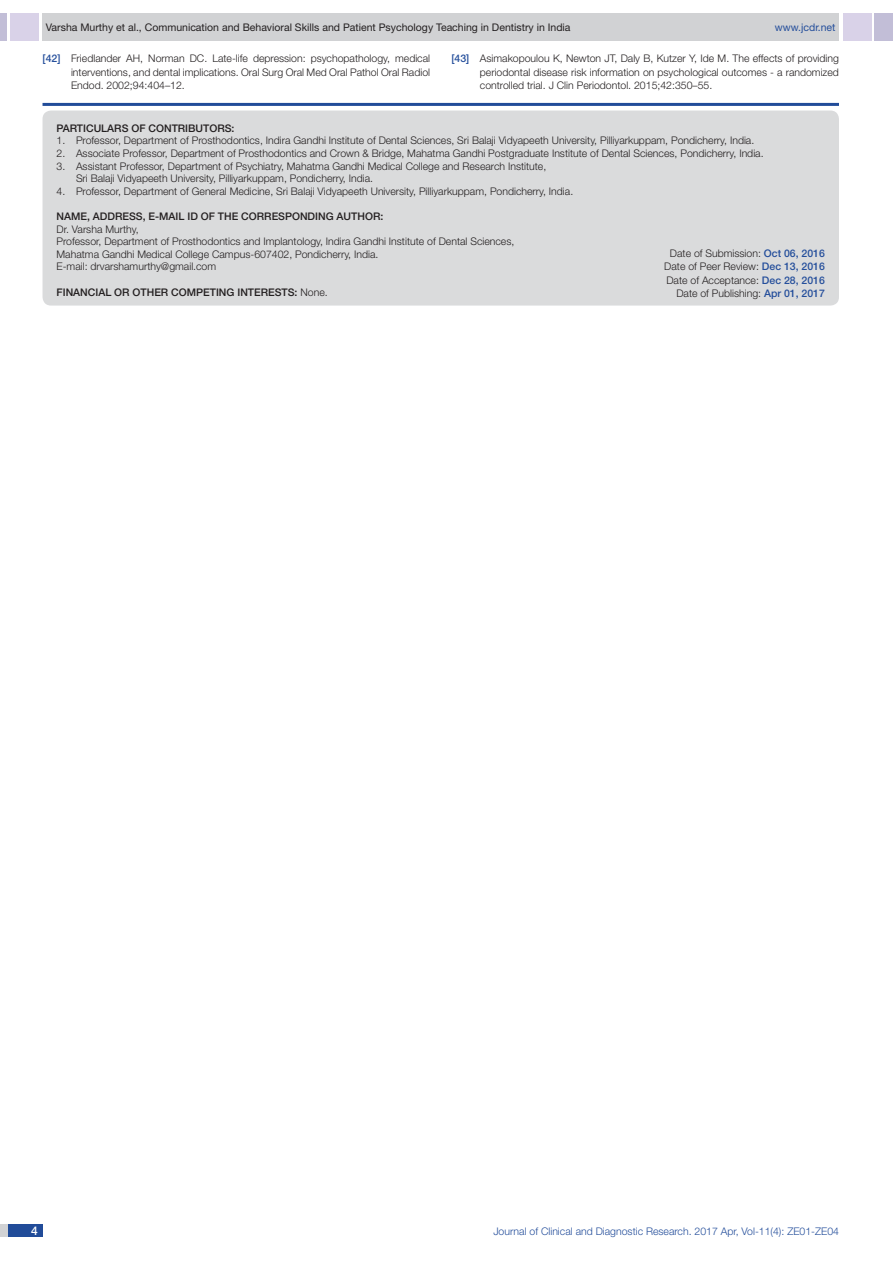
<style>
.page{position:relative;width:893px;height:1263px;background:#fff}
.page>*{position:absolute;margin:0;border:0;box-sizing:border-box;transform-origin:0 0}
.t1{font:500 12px "Helvetica Neue";color:#fff}
.Partic_Contri_Txt{font:300 10.5px/13.5px "Helvetica Neue";color:#231f20;text-align:justify}
.Partic_Contri_Head{font:500 10.5px "Helvetica Neue";color:#231f20}
.t2{font:10.5px "Helvetica Neue";color:#231f20}
.t3{font:300 10.5px "Helvetica Neue";color:#244e9b}
.t4{font:10.5px "Helvetica Neue";color:#244e9b}
.Partic_Contri_Head-2{font:300 10.5px "Helvetica Neue";color:#231f20}
.s1{font-weight:500;color:#244e9b}
.s2{font-weight:500}
</style>
<div class="page">
<div style="left:0;top:13px;width:7px;height:28px;background:#c2bed7"></div>
<div style="left:10px;top:13px;width:29px;height:28px;background:#d9d2e8"></div>
<div style="left:43px;top:13px;width:796px;height:28px;background:#d1d2d4"></div>
<div style="left:875px;top:13px;width:18px;height:28px;background:#c2bed7"></div>
<div style="left:843px;top:13px;width:29px;height:28px;background:#d9d2e8"></div>
<div style="left:0;top:1224px;width:43px;height:13px;background:#d1d2d4"></div>
<div style="left:8px;top:1224px;width:35px;height:13px;background:#214c99"></div>
<hr style="left:43px;top:103px;width:796px;height:3px;background:#214c99">
<div style="left:43px;top:111px;width:796px;height:195px;background:#dadbdc;border-radius:9px"></div>
<p class="t2" style="left:46px;top:21px;width:526px">Varsha Murthy et al., Communication and Behavioral Skills and Patient Psychology Teaching in Dentistry in India</p>
<p class="t4" style="left:775px;top:21px;width:62px">www.jcdr.net</p>
<p class="Partic_Contri_Txt" style="left:71px;top:52px;width:361px;text-indent:-28px"><span class="s1">[42]</span> Friedlander AH, Norman DC. Late-life depression: psychopathology, medical interventions, and dental implications. Oral Surg Oral Med Oral Pathol Oral Radiol Endod. 2002;94:404–12.</p>
<p class="Partic_Contri_Txt" style="left:480px;top:52px;width:361px;text-indent:-28px"><span class="s1">[43]</span> Asimakopoulou K, Newton JT, Daly B, Kutzer Y, Ide M. The effects of providing periodontal disease risk information on psychological outcomes - a randomized controlled trial. J Clin Periodontol. 2015;42:350–55.</p>
<p class="Partic_Contri_Head" style="left:57px;top:122px;width:13px">PARTI</p>
<p class="Partic_Contri_Head" style="left:86px;top:122px;width:16px">CULAR</p>
<p class="Partic_Contri_Head" style="left:122px;top:122px;width:42px">S OF CONTRI</p>
<p class="Partic_Contri_Head" style="left:188px;top:122px;width:16px">BUTOR</p>
<p class="Partic_Contri_Head" style="left:225px;top:122px;width:11px">S:</p>
<p class="Partic_Contri_Txt" style="left:57px;top:134px;width:699px">1. Professor, Department of Prosthodontics, Indira Gandhi Institute of Dental Sciences, Sri Balaji Vidyapeeth University, Pilliyarkuppam, Pondicherry, India.</p>
<p class="Partic_Contri_Txt" style="left:57px;top:146px;width:709px">2. Associate Professor, Department of Prosthodontics and Crown &amp; Bridge, Mahatma Gandhi Postgraduate Institute of Dental Sciences, Pondicherry, India.</p>
<p class="Partic_Contri_Txt" style="left:57px;top:159px;width:491px">3. Assistant Professor, Department of Psychiatry, Mahatma Gandhi Medical College and Research Institute,</p>
<p class="Partic_Contri_Txt" style="left:76px;top:172px;width:299px">Sri Balaji Vidyapeeth University, Pilliyarkuppam, Pondicherry, India.</p>
<p class="Partic_Contri_Txt" style="left:57px;top:184px;width:518px">4. Professor, Department of General Medicine, Sri Balaji Vidyapeeth University, Pilliyarkuppam, Pondicherry, India.</p>
<p class="Partic_Contri_Head" style="left:57px;top:210px;width:119px">NAME, ADDRESS, E-MAIL</p>
<p class="Partic_Contri_Head" style="left:187px;top:210px;width:39px">ID OF THE</p>
<p class="Partic_Contri_Head" style="left:241px;top:210px;width:16px">CORRE</p>
<p class="Partic_Contri_Head" style="left:278px;top:210px;width:67px">SPON DING AUTHOR</p>
<p class="Partic_Contri_Head" style="left:380px;top:210px;width:4px">:</p>
<p class="Partic_Contri_Txt" style="left:57px;top:222px;width:84px">Dr. Varsha Murthy,</p>
<p class="Partic_Contri_Txt" style="left:57px;top:235px;width:459px">Professor, Department of Prosthodontics and Implantology, Indira Gandhi Institute of Dental Sciences,</p>
<p class="Partic_Contri_Txt" style="left:57px;top:247px;width:323px">Mahatma Gandhi Medical College Campus-607402, Pondicherry, India.</p>
<p class="Partic_Contri_Txt" style="left:57px;top:260px;width:161px">E-mail: drvarshamurthy@gmail.com</p>
<p class="Partic_Contri_Head" style="left:57px;top:286px;width:85px">Financial OR OTHER</p>
<p class="Partic_Contri_Head" style="left:171px;top:286px;width:39px">COMPETIN</p>
<p class="Partic_Contri_Head" style="left:227px;top:286px;width:18px">G INTERE</p>
<p class="Partic_Contri_Head-2" style="left:275px;top:285px;width:54px"><span class="s2">STS:</span> None.</p>
<p class="Partic_Contri_Txt" style="left:670px;top:246px;width:157px">Date of Submission: <span class="s1">Oct 06, 2016</span></p>
<p class="Partic_Contri_Txt" style="left:664px;top:259px;width:162px">Date of Peer Review: <span class="s1">Dec 13, 2016</span></p>
<p class="Partic_Contri_Txt" style="left:666px;top:273px;width:160px">Date of Acceptance: <span class="s1">Dec 28, 2016</span></p>
<p class="Partic_Contri_Txt" style="left:676px;top:286px;width:150px">Date of Publishing: <span class="s1">Apr 01, 2017</span></p>
<p class="t1" style="left:31px;top:1223px;width:8px">4</p>
<p class="t3" style="left:493px;top:1225px;width:347px">Journal of Clinical and Diagnostic Research. 2017 Apr, Vol-11(4): ZE01-ZE04</p>
</div>
